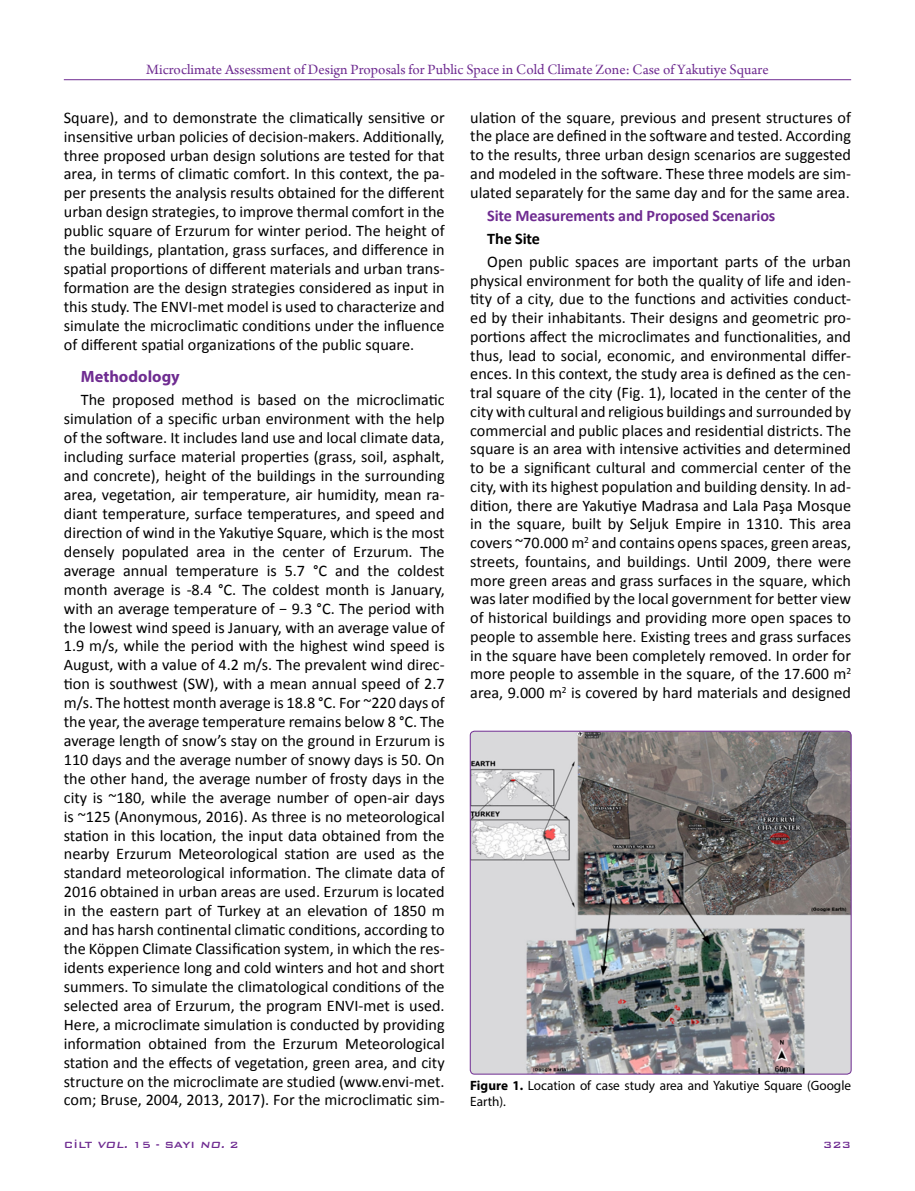
<style>
.page{position:relative;width:915px;height:1191px;background:#fff}
.page>*{position:absolute;margin:0;border:0;box-sizing:border-box;transform-origin:0 0}
.t1{font:700 16.35px "Myriad Pro";color:#6f2c91}
.t2{font:16.2px/18.9px "Calibri";color:#000;text-align:justify}
.t3{font:700 16.2px "Calibri";letter-spacing:-.01em;color:#6f2c91}
.t4{font:700 16.2px "Calibri";letter-spacing:-.01em;color:#000}
.t5{font:15px "Arno Pro";color:#6f2c91}
.t6{font:13.5px/15px "Myriad Pro";color:#000}
.t7{font:500 12px "Bank Gothic BT";color:#6f2c91}
.s1{font-weight:700}
.s2{font-style:italic}
</style>
<div class="page">
<hr style="left:64px;top:79px;width:786px;height:1px;background:#6f2c91">
<img style="left:470px;top:731px;width:380px;height:343px">
<div style="left:470px;top:731px;width:381px;height:343px;border:1px solid #6f2c91;border-radius:4px"></div>
<p class="t5" style="left:146px;top:61px;width:623px">Microclimate Assessment of Design Proposals for Public Space in Cold Climate Zone: Case of Yakutiye Square</p>
<p class="t2" style="left:64px;top:108px;width:382px">Square), and to demonstrate the climatically sensitive or insensitive urban policies of decision-makers. Additionally, three proposed urban design solutions are tested for that area, in terms of climatic comfort. In this context, the pa&shy;per presents the analysis results obtained for the different urban design strategies, to improve thermal comfort in the public square of Erzurum for winter period. The height of the buildings, plantation, grass surfaces, and difference in spatial proportions of different materials and urban trans&shy;formation are the design strategies considered as input in this study. The ENVI-met model is used to characterize and simulate the microclimatic conditions under the influence of different spatial organizations of the public square.</p>
<p class="t1" style="left:81px;top:366px;width:100px">Methodology</p>
<p class="t2" style="left:64px;top:391px;width:382px;text-indent:17px">The proposed method is based on the microclimatic simulation of a specific urban environment with the help of the software. It includes land use and local climate data, including surface material properties (grass, soil, asphalt, and concrete), height of the buildings in the surrounding area, vegetation, air temperature, air humidity, mean ra&shy;diant temperature, surface temperatures, and speed and direction of wind in the Yakutiye Square, which is the most densely populated area in the center of Erzurum. The average annual temperature is 5.7 °C and the coldest month average is -8.4 °C. The coldest month is January, with an average temperature of − 9.3 °C. The period with the lowest wind speed is January, with an average value of 1.9 m/s, while the period with the highest wind speed is August, with a value of 4.2 m/s. The prevalent wind direc&shy;tion is southwest (SW), with a mean annual speed of 2.7 m/s. The hottest month average is 18.8 °C. For ~220 days of the year, the average temperature remains below 8 °C. The average length of snow’s stay on the ground in Erzurum is 110 days and the average number of snowy days is 50. On the other hand, the average number of frosty days in the city is ~180, while the average number of open-air days is ~125 (Anonymous, 2016). As three is no meteorological station in this location, the input data obtained from the nearby Erzurum Meteorological station are used as the standard meteorological information. The climate data of 2016 obtained in urban areas are used. Erzurum is located in the eastern part of Turkey at an elevation of 1850 m and has harsh continental climatic conditions, according to the Köppen Climate Classification system, in which the res&shy;idents experience long and cold winters and hot and short summers. To simulate the climatological conditions of the selected area of Erzurum, the program ENVI-met is used.<br>Here, a microclimate simulation is conducted by providing information obtained from the Erzurum Meteorological station and the effects of vegetation, green area, and city structure on the microclimate are studied (www.envi-met. com; Bruse, 2004, 2013, 2017). For the microclimatic sim-</p>
<p class="t2" style="left:470px;top:108px;width:382px">ulation of the square, previous and present structures of the place are defined in the software and tested. According to the results, three urban design scenarios are suggested and modeled in the software. These three models are sim&shy;ulated separately for the same day and for the same area.</p>
<p class="t3" style="left:487px;top:205px;width:289px">Site Measurements and Proposed Scenarios</p>
<p class="t4" style="left:487px;top:228px;width:54px">The Site</p>
<p class="t2" style="left:470px;top:252px;width:382px;text-indent:17px">Open public spaces are important parts of the urban physical environment for both the quality of life and iden&shy;tity of a city, due to the functions and activities conduct&shy;ed by their inhabitants. Their designs and geometric pro&shy;portions affect the microclimates and functionalities, and thus, lead to social, economic, and environmental differ&shy;ences. In this context, the study area is defined as the cen&shy;tral square of the city (Fig. 1), located in the center of the city with cultural and religious buildings and surrounded by commercial and public places and residential districts. The square is an area with intensive activities and determined to be a significant cultural and commercial center of the city, with its highest population and building density. In ad&shy;dition, there are Yakutiye Madrasa and Lala Paşa Mosque in the square, built by Seljuk Empire in 1310. This area covers ~70.000 m<sup>2</sup> and contains opens spaces, green areas, streets, fountains, and buildings. Until 2009, there were more green areas and grass surfaces in the square, which was later modified by the local government for better view of historical buildings and providing more open spaces to people to assemble here. Existing trees and grass surfaces in the square have been completely removed. In order for more people to assemble in the square, of the 17.600 m<sup>2 </sup>area, 9.000 m<sup>2</sup> is covered by hard materials and designed</p>
<p class="t6" style="left:470px;top:1078px;width:382px"><span class="s1">Figure 1.</span> Location of case study area and Yakutiye Square (Google<br>Earth).</p>
<p class="t7" style="left:64px;top:1138px;width:176px">CİLT <span class="s2">VOL.</span> 15 - SAYI <span class="s2">NO.</span> 2</p>
<p class="t7" style="left:823px;top:1138px;width:29px">323</p>
</div>
